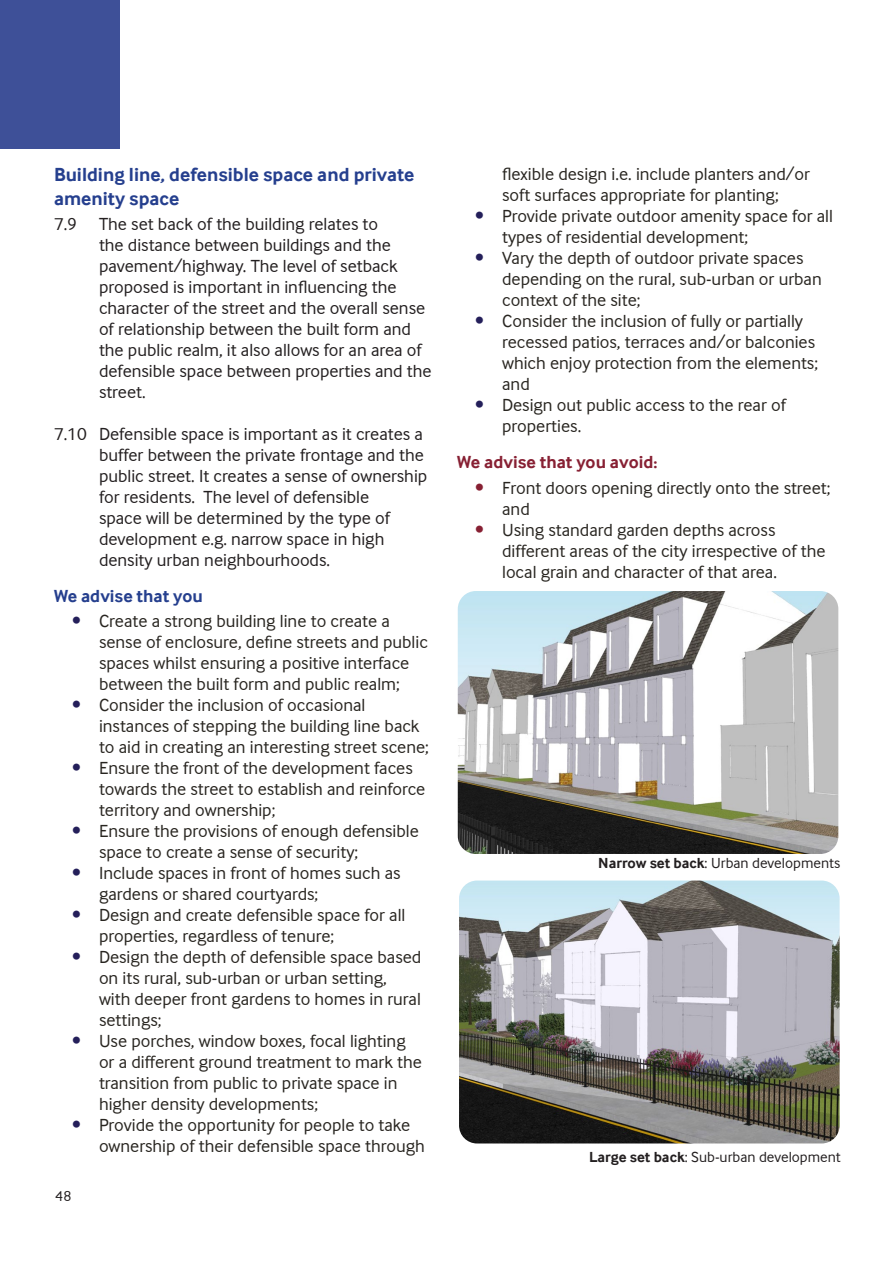
<style>
.page{position:relative;width:893px;height:1263px;background:#fff}
.page>*{position:absolute;margin:0;border:0;box-sizing:border-box;transform-origin:0 0}
.Subheading_3{font:700 19.5px/23.4px "Inter Face Da Ma";color:#253f8e}
.t1{font:18px/21px "Inter Face Da Ma";color:#282520}
.t2{font:18px/21px "Inter Face Da Ma";color:#231f20}
.Subhead_avoid{font:700 18px "Inter Face Da Ma";color:#872033}
.Subhead_advise{font:700 18px "Inter Face Da Ma";color:#253f8e}
.figure_text{font:15px "Inter Face Da Ma";color:#231f20}
.s1{color:#241f5a}
.s2{color:#872033}
.s3{font-weight:700}
</style>
<div class="page">
<div style="left:0;top:0;width:119px;height:149px;background:#3e5098"></div>
<img style="left:459px;top:880px;width:381px;height:263px">
<img style="left:458px;top:591px;width:380px;height:263px">
<p class="Subheading_3" style="left:54px;top:163px;width:362px">Building line, defensible space and private amenity space</p>
<p class="t2" style="left:99px;top:213px;width:334px;text-indent:-45px">7.9 The set back of the building relates to<br>the distance between buildings and the pavement/highway. The level of setback proposed is important in influencing the character of the street and the overall sense of relationship between the built form and the public realm, it also allows for an area of defensible space between properties and the street.</p>
<p class="t2" style="left:99px;top:423px;width:330px;text-indent:-45px">7.10 Defensible space is important as it creates a buffer between the private frontage and the public street. It creates a sense of ownership for residents. The level of defensible<br>space will be determined by the type of development e.g. narrow space in high density urban neighbourhoods.</p>
<p class="Subhead_advise" style="left:54px;top:585px;width:150px">We advise that you</p>
<p class="t1" style="left:99px;top:611px;width:330px;text-indent:-27px"><span class="s1">•</span> Create a strong building line to create a sense of enclosure, define streets and public spaces whilst ensuring a positive interface between the built form and public realm;</p>
<p class="t1" style="left:99px;top:695px;width:331px;text-indent:-27px"><span class="s1">•</span> Consider the inclusion of occasional instances of stepping the building line back to aid in creating an interesting street scene;</p>
<p class="t1" style="left:99px;top:758px;width:328px;text-indent:-27px"><span class="s1">•</span> Ensure the front of the development faces towards the street to establish and reinforce territory and ownership;</p>
<p class="t1" style="left:99px;top:821px;width:321px;text-indent:-27px"><span class="s1">•</span> Ensure the provisions of enough defensible space to create a sense of security;</p>
<p class="t1" style="left:99px;top:863px;width:303px;text-indent:-27px"><span class="s1">•</span> Include spaces in front of homes such as gardens or shared courtyards;</p>
<p class="t1" style="left:99px;top:905px;width:308px;text-indent:-27px"><span class="s1">•</span> Design and create defensible space for all properties, regardless of tenure;</p>
<p class="t1" style="left:99px;top:947px;width:324px;text-indent:-27px"><span class="s1">•</span> Design the depth of defensible space based on its rural, sub-urban or urban setting, with deeper front gardens to homes in rural settings;</p>
<p class="t1" style="left:99px;top:1031px;width:324px;text-indent:-27px"><span class="s1">•</span> Use porches, window boxes, focal lighting or a different ground treatment to mark the transition from public to private space in higher density developments;</p>
<p class="t1" style="left:99px;top:1115px;width:327px;text-indent:-27px"><span class="s1">•</span> Provide the opportunity for people to take ownership of their defensible space through</p>
<p class="figure_text" style="left:55px;top:1187px;width:18px">48</p>
<p class="t1" style="left:502px;top:164px;width:309px">flexible design i.e. include planters and/or soft surfaces appropriate for planting;</p>
<p class="t1" style="left:502px;top:206px;width:332px;text-indent:-27px"><span class="s1">•</span> Provide private outdoor amenity space for all types of residential development;</p>
<p class="t1" style="left:502px;top:248px;width:321px;text-indent:-27px"><span class="s1">•</span> Vary the depth of outdoor private spaces depending on the rural, sub-urban or urban context of the site;</p>
<p class="t1" style="left:502px;top:311px;width:317px;text-indent:-27px"><span class="s1">•</span> Consider the inclusion of fully or partially recessed patios, terraces and/or balconies which enjoy protection from the elements; and</p>
<p class="t1" style="left:502px;top:395px;width:285px;text-indent:-27px"><span class="s1">•</span> Design out public access to the rear of properties.</p>
<p class="Subhead_avoid" style="left:457px;top:452px;width:202px">We advise that you avoid:</p>
<p class="t1" style="left:502px;top:477px;width:330px;text-indent:-27px"><span class="s2">•</span> Front doors opening directly onto the street; and</p>
<p class="t1" style="left:502px;top:519px;width:325px;text-indent:-27px"><span class="s2">•</span> Using standard garden depths across different areas of the city irrespective of the local grain and character of that area.</p>
<p class="figure_text" style="left:598px;top:854px;width:243px"><span class="s3">Narrow set back</span>: Urban developments</p>
<p class="figure_text" style="left:589px;top:1148px;width:253px"><span class="s3">Large set back</span>: Sub-urban development</p>
</div>
